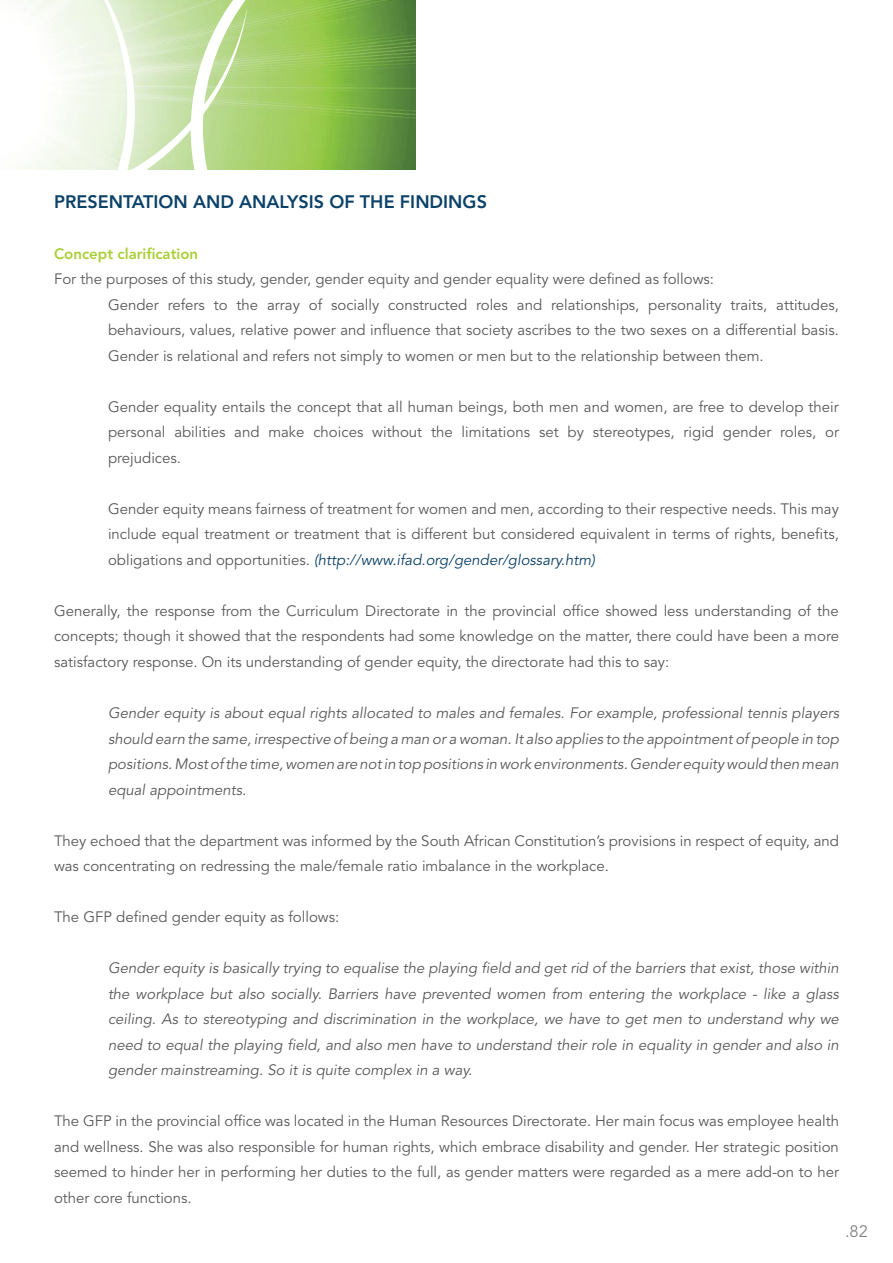
<style>
.page{position:relative;width:893px;height:1263px;background:#fff}
.page>*{position:absolute;margin:0;border:0;box-sizing:border-box;transform-origin:0 0}
.t1{font:800 18px "Avenir LT Std";color:#0c4268}
.t2{font:16.5px "Avenir LT Std";color:#808285}
.t3{font:15px/25.5px "Avenir LT Std";color:#58595b;text-align:justify}
.t4{font:italic 15px/25.5px "Avenir LT Std";color:#58595b;text-align:justify}
.t5{font:800 15px "Avenir LT Std";color:#a9cf38}
.s1{font-style:italic;color:#0c4268}
</style>
<div class="page">
<svg style="left:21px;top:0;width:394px;height:170px"></svg>
<p class="t1" style="left:54px;top:191px;width:434px">PRESENTATION AND ANALYSIS OF THE FINDINGS</p>
<p class="t5" style="left:54px;top:245px;width:146px">Concept clarification</p>
<p class="t3" style="left:108px;top:267px;width:732px;text-align:left;text-indent:-54px">For the purposes of this study, gender, gender equity and gender equality were defined as follows:<br>Gender refers to the array of socially constructed roles and relationships, personality traits, attitudes, behaviours, values, relative power and influence that society ascribes to the two sexes on a differential basis.<br>Gender is relational and refers not simply to women or men but to the relationship between them.</p>
<p class="t3" style="left:108px;top:394px;width:732px">Gender equality entails the concept that all human beings, both men and women, are free to develop their personal abilities and make choices without the limitations set by stereotypes, rigid gender roles, or prejudices.</p>
<p class="t3" style="left:108px;top:496px;width:732px">Gender equity means fairness of treatment for women and men, according to their respective needs. This may include equal treatment or treatment that is different but considered equivalent in terms of rights, benefits, obligations and opportunities. <span class="s1">(http://www.ifad.org/gender/glossary.htm)</span></p>
<p class="t3" style="left:54px;top:598px;width:786px">Generally, the response from the Curriculum Directorate in the provincial office showed less understanding of the concepts; though it showed that the respondents had some knowledge on the matter, there could have been a more satisfactory response. On its understanding of gender equity, the directorate had this to say:</p>
<p class="t4" style="left:108px;top:700px;width:732px">Gender equity is about equal rights allocated to males and females. For example, professional tennis players should earn the same, irrespective of being a man or a woman. It also applies to the appointment of people in top positions. Most of the time, women are not in top positions in work environments. Gender equity would then mean equal appointments.</p>
<p class="t3" style="left:54px;top:828px;width:786px">They echoed that the department was informed by the South African Constitution’s provisions in respect of equity, and was concentrating on redressing the male/female ratio imbalance in the workplace.</p>
<p class="t3" style="left:54px;top:904px;width:287px">The GFP defined gender equity as follows:</p>
<p class="t4" style="left:108px;top:955px;width:732px">Gender equity is basically trying to equalise the playing field and get rid of the barriers that exist, those within the workplace but also socially. Barriers have prevented women from entering the workplace - like a glass ceiling. As to stereotyping and discrimination in the workplace, we have to get men to understand why we need to equal the playing field, and also men have to understand their role in equality in gender and also in gender mainstreaming. So it is quite complex in a way.</p>
<p class="t3" style="left:54px;top:1108px;width:787px">The GFP in the provincial office was located in the Human Resources Directorate. Her main focus was employee health and wellness. She was also responsible for human rights, which embrace disability and gender. Her strategic position seemed to hinder her in performing her duties to the full, as gender matters were regarded as a mere add-on to her other core functions.</p>
<p class="t2" style="left:845px;top:1222px;width:24px">.82</p>
</div>
